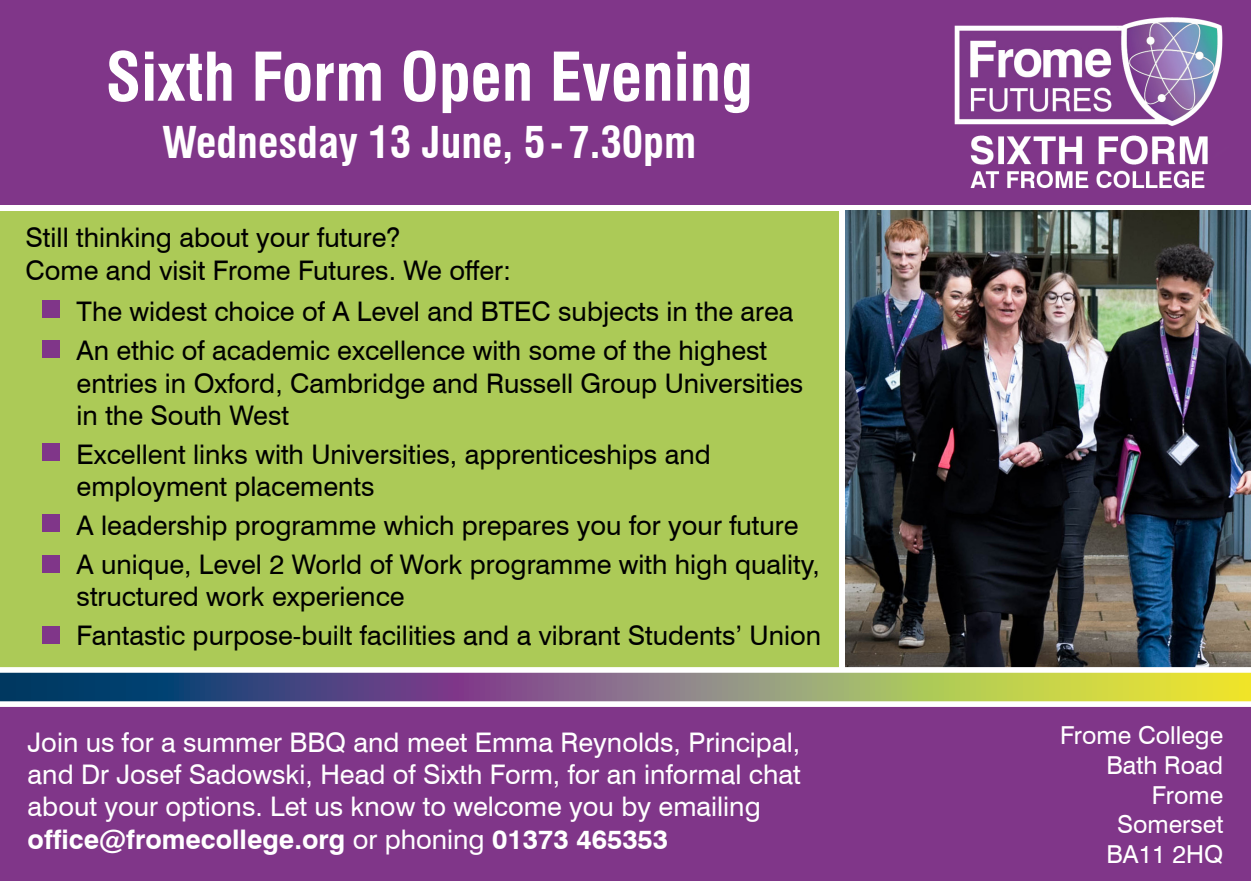
<style>
.page{position:relative;width:1251px;height:881px;background:#fff}
.page>*{position:absolute;margin:0;border:0;box-sizing:border-box;transform-origin:0 0}
.t1{font:700 condensed 65.25px "Swiss 721 BT";color:#fff}
.t2{font:700 condensed 42.75px "Swiss 721 BT";color:#fff}
.t3{font:27px/32.4px "Swiss 721 BT";color:#000}
.t4{font:27px/32.4px "Swiss 721 BT";color:#fff}
.t5{font:24.75px/29.7px "Swiss 721 BT";color:#fff;text-align:right}
.s1{font-weight:700}
</style>
<div class="page">
<div style="left:0;top:210px;width:838px;height:495px;background:#acca57"></div>
<img style="left:845px;top:210px;width:405px;height:456px">
<div style="left:0;top:700px;width:1250px;height:180px;background:#803689"></div>
<div style="left:0;top:0;width:1250px;height:204px;background:#803689"></div>
<img style="left:954px;top:17px;width:269px;height:171px">
<svg style="left:0;top:666px;width:1250px;height:40px;background:#9fa292"></svg>
<div style="left:42px;top:300px;width:18px;height:17px;background:#803689"></div>
<div style="left:42px;top:340px;width:18px;height:17px;background:#803689"></div>
<div style="left:42px;top:443px;width:18px;height:18px;background:#803689"></div>
<div style="left:42px;top:514px;width:18px;height:17px;background:#803689"></div>
<div style="left:42px;top:555px;width:18px;height:17px;background:#803689"></div>
<div style="left:42px;top:626px;width:18px;height:17px;background:#803689"></div>
<h1 class="t1" style="left:105px;top:38px;width:648px">Sixth Form Open Evening</h1>
<h2 class="t2" style="left:162px;top:117px;width:535px">Wednesday 13 June, 5-7.30pm</h2>
<p class="t3" style="left:26px;top:221px;width:487px">Still thinking about your future?<br>Come and visit Frome Futures. We offer:</p>
<p class="t3" style="left:77px;top:292px;width:718px;line-height:38.7px">The widest choice of A Level and BTEC subjects in the area<br>An ethic of academic excellence with some of the highest</p>
<p class="t3" style="left:77px;top:366px;width:728px">entries in Oxford, Cambridge and Russell Group Universities in the South West</p>
<p class="t3" style="left:77px;top:437px;width:635px">Excellent links with Universities, apprenticeships and employment placements</p>
<p class="t3" style="left:77px;top:505px;width:744px;line-height:38.7px">A leadership programme which prepares you for your future<br>A unique, Level 2 World of Work programme with high quality,</p>
<p class="t3" style="left:77px;top:577px;width:746px;line-height:38.7px">structured work experience<br>Fantastic purpose-built facilities and a vibrant Students’ Union</p>
<p class="t4" style="left:28px;top:725px;width:774px">Join us for a summer BBQ and meet Emma Reynolds, Principal, and Dr Josef Sadowski, Head of Sixth Form, for an informal chat about your options. Let us know to welcome you by emailing <span class="s1">office@fromecollege.org</span> or phoning <span class="s1">01373 465353</span></p>
<p class="t5" style="left:1059px;top:720px;width:165px">Frome College<br>Bath Road<br>Frome<br>Somerset<br>BA11 2HQ</p>
</div>
